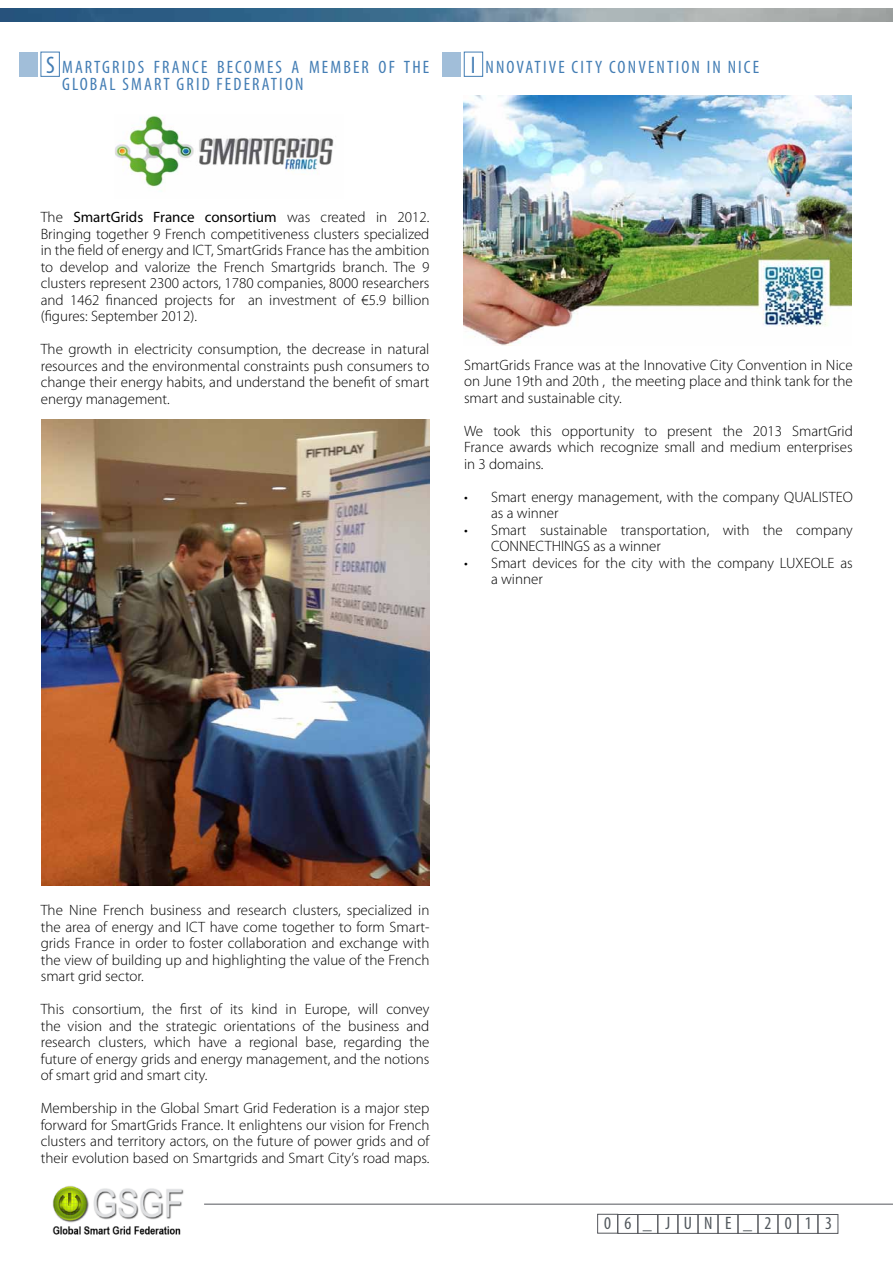
<style>
.page{position:relative;width:893px;height:1263px;background:#fff}
.page>*{position:absolute;margin:0;border:0;box-sizing:border-box;transform-origin:0 0}
.t1{font:condensed 24px "Myriad Pro";color:#437db4}
.t2{font:condensed 18px/17.2px "Myriad Pro";letter-spacing:.12em;color:#437db4}
.t3{font:condensed 18px "Myriad Pro";letter-spacing:.74em;color:#51575c}
.t4{font:300 15px/16.5px "Myriad Pro";color:#000;text-align:justify}
.s1{font-weight:400}
</style>
<div class="page">
<div style="left:758px;top:1214px;width:20px;height:19px;border:1px solid #55575c"></div>
<div style="left:778px;top:1214px;width:20px;height:19px;border:1px solid #55575c"></div>
<div style="left:798px;top:1214px;width:20px;height:19px;border:1px solid #55575c"></div>
<div style="left:818px;top:1214px;width:20px;height:19px;border:1px solid #55575c"></div>
<div style="left:618px;top:1214px;width:20px;height:19px;border:1px solid #55575c"></div>
<div style="left:597px;top:1214px;width:21px;height:19px;border:1px solid #55575c"></div>
<div style="left:638px;top:1214px;width:20px;height:19px;border:1px solid #55575c"></div>
<div style="left:658px;top:1214px;width:20px;height:19px;border:1px solid #55575c"></div>
<div style="left:738px;top:1214px;width:20px;height:19px;border:1px solid #55575c"></div>
<div style="left:718px;top:1214px;width:20px;height:19px;border:1px solid #55575c"></div>
<div style="left:698px;top:1214px;width:20px;height:19px;border:1px solid #55575c"></div>
<div style="left:678px;top:1214px;width:20px;height:19px;border:1px solid #55575c"></div>
<img style="left:52px;top:1186px;width:132px;height:49px">
<hr style="left:204px;top:1204px;width:689px;height:1px;background:#55575c">
<div style="left:41px;top:52px;width:19px;height:25px;border:1px solid #437db4"></div>
<div style="left:464px;top:52px;width:19px;height:25px;border:1px solid #437db4"></div>
<div style="left:19px;top:52px;width:19px;height:24px;background:#a1bed9"></div>
<div style="left:442px;top:52px;width:19px;height:24px;background:#a1bed9"></div>
<img style="left:0;top:9px;width:893px;height:12px">
<img style="left:115px;top:115px;width:219px;height:73px">
<img style="left:41px;top:420px;width:388px;height:466px">
<img style="left:463px;top:96px;width:389px;height:249px">
<h1 class="t1" style="left:46px;top:50px;width:9px">S</h1>
<h1 class="t1" style="left:471px;top:50px;width:3px">I</h1>
<p class="t2" style="left:62px;top:58px;width:369px">MARTGRIDS FRANCE BECOMES A MEMBER OF THE<br>GLOBAL SMART GRID FEDERATION</p>
<p class="t2" style="left:485px;top:58px;width:275px">NNOVATIVE CITY CONVENTION IN N ICE</p>
<p class="t4" style="left:41px;top:209px;width:390px">The <span class="s1">SmartGrids France consortium</span> was created in 2012.<br>Bringing together 9 French competitiveness clusters specialized in the field of energy and ICT, SmartGrids France has the ambition to develop and valorize the French Smartgrids branch. The 9 clusters represent 2300 actors, 1780 companies, 8000 researchers and 1462 financed projects for an investment of €5.9 billion (figures: September 2012).</p>
<p class="t4" style="left:41px;top:341px;width:390px">The growth in electricity consumption, the decrease in natural resources and the environmental constraints push consumers to change their energy habits, and understand the benefit of smart energy management.</p>
<p class="t4" style="left:464px;top:356px;width:390px">SmartGrids France was at the Innovative City Convention in Nice on June 19th and 20th , the meeting place and think tank for the smart and sustainable city.</p>
<p class="t4" style="left:464px;top:422px;width:390px">We took this opportunity to present the 2013 SmartGrid France awards which recognize small and medium enterprises in 3 domains.</p>
<p class="t4" style="left:491px;top:488px;width:363px;text-indent:-27px">• Smart energy management, with the company QUALISTEO as a winner</p>
<p class="t4" style="left:491px;top:521px;width:363px;text-indent:-27px">• Smart sustainable transportation, with the company<br>CONNECTHINGS as a winner</p>
<p class="t4" style="left:491px;top:554px;width:363px;text-indent:-27px">• Smart devices for the city with the company LUXEOLE as a winner</p>
<p class="t4" style="left:41px;top:902px;width:390px">The Nine French business and research clusters, specialized in the area of energy and ICT have come together to form Smart&shy;grids France in order to foster collaboration and exchange with the view of building up and highlighting the value of the French smart grid sector.</p>
<p class="t4" style="left:41px;top:1001px;width:390px">This consortium, the first of its kind in Europe, will convey the vision and the strategic orientations of the business and research clusters, which have a regional base, regarding the future of energy grids and energy management, and the notions of smart grid and smart city.</p>
<p class="t4" style="left:41px;top:1100px;width:390px">Membership in the Global Smart Grid Federation is a major step forward for SmartGrids France. It enlightens our vision for French clusters and territory actors, on the future of power grids and of their evolution based on Smartgrids and Smart City’s road maps.</p>
<p class="t3" style="left:604px;top:1212px;width:230px">06_JUNE_2013</p>
</div>
